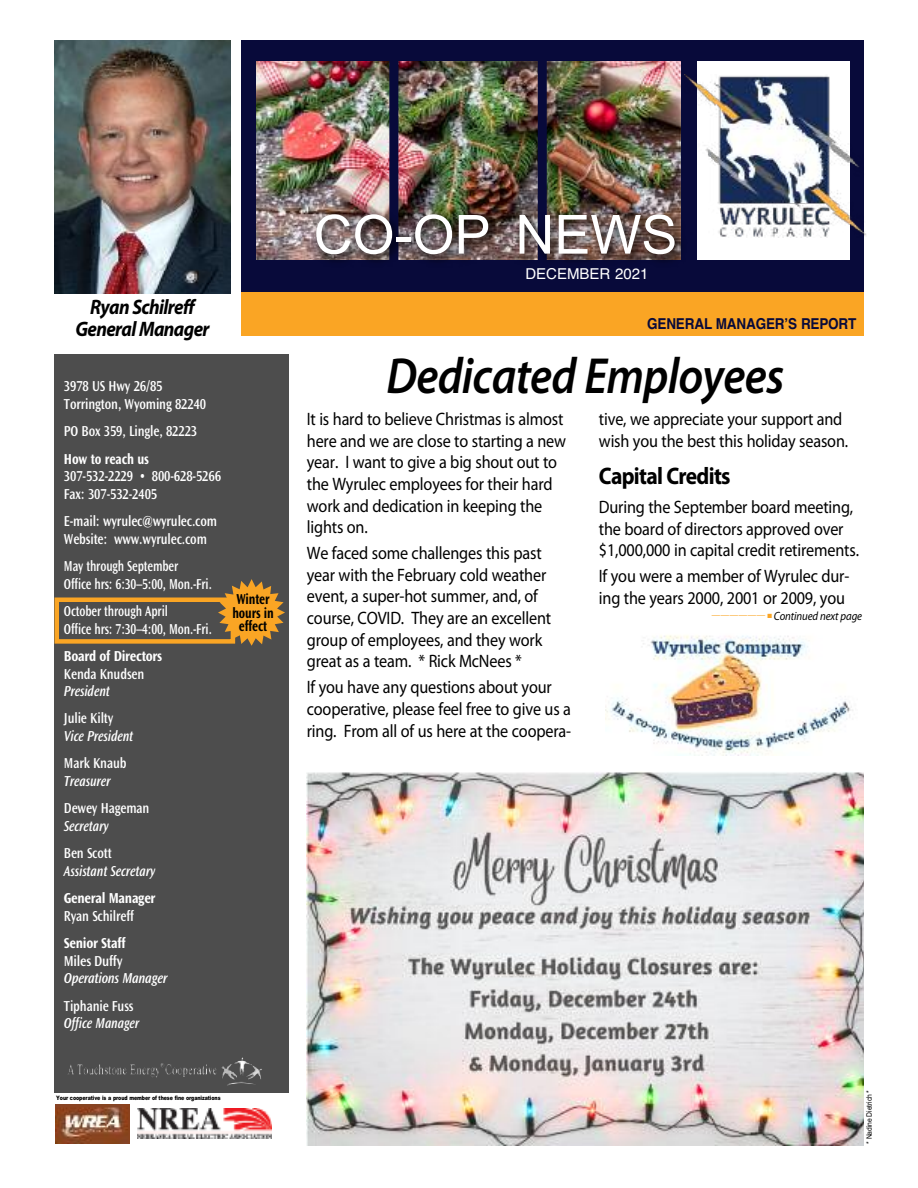
<style>
.page{position:relative;width:918px;height:1188px;background:#fff}
.page>*{position:absolute;margin:0;border:0;box-sizing:border-box;transform-origin:0 0}
.t1{font:54px "Arial";color:#fff}
.t2{font:italic 600 51px "Myriad Pro";letter-spacing:-.015em;color:#000;scale:.9 1}
.t3{font:700 24px "Myriad Pro";letter-spacing:-.035em;color:#000;scale:.9 1}
.t4{font:italic 700 21px/22.5px "Myriad Pro";letter-spacing:-.03em;color:#000;text-align:center;scale:.9 1}
.t5{font:18px/21.6px "Myriad Pro";letter-spacing:-.01em;color:#000;scale:.9 1}
.t6{font:600 15px/17.2px "Ocean Sans Std";letter-spacing:-.01em;color:#fff;scale:.84 1}
.t7{font:600 15px/17.2px "Ocean Sans Std";letter-spacing:-.01em;color:#fff;scale:.78 1}
.t8{font:italic 600 15px "Ocean Sans Std";letter-spacing:-.01em;color:#fff;scale:.84 1}
.t9{font:700 15px "Ocean Sans Std";letter-spacing:-.02em;color:#fff;scale:.88 1}
.t10{font:700 15px "Helvetica";letter-spacing:-.01em;color:#080a3a;scale:.9 1}
.t11{font:700 15px/13.5px "Ocean Sans Std";letter-spacing:-.01em;color:#000;text-align:center;scale:.8 1}
.t12{font:italic 600 15px "Ocean Sans Std";letter-spacing:-.01em;color:#fff;scale:.88 1}
.t13{font:700 15px "Ocean Sans Std";letter-spacing:-.02em;color:#fff;scale:.84 1}
.t14{font:15px "Helvetica";color:#fff}
.t15{font:600 15px "Ocean Sans Std";letter-spacing:-.01em;color:#fff;scale:.88 1}
.t16{font:italic 12px "Myriad Pro";letter-spacing:-.01em;color:#000;scale:.9 1}
.t17{font:7.5px "Arial";letter-spacing:-.01em;color:#000;scale:.9 1}
.t18{font:900 6px "Arial";letter-spacing:-.015em;color:#000;scale:.8 1}
.s1{font-size:9px;color:#faa524}
.s2{color:#faa524}
</style>
<div class="page">
<img style="left:56px;top:1105px;width:74px;height:38px">
<div style="left:54px;top:354px;width:235px;height:739px;background:#4d4d4d"></div>
<img style="left:138px;top:1109px;width:133px;height:29px">
<div style="left:55px;top:597px;width:180px;height:47px;border:4px solid #faa524"></div>
<svg style="left:218px;top:579px;width:67px;height:67px"></svg>
<div style="left:242px;top:40px;width:622px;height:253px;background:#080a3a"></div>
<img style="left:256px;top:61px;width:424px;height:137px">
<div style="left:698px;top:61px;width:152px;height:199px;background:#fff"></div>
<div style="left:242px;top:293px;width:622px;height:43px;background:#faa524"></div>
<img style="left:684px;top:74px;width:182px;height:163px">
<div style="left:538px;top:57px;width:9px;height:211px;background:#080a3a"></div>
<div style="left:389px;top:58px;width:9px;height:210px;background:#080a3a"></div>
<img style="left:225px;top:198px;width:504px;height:107px">
<img style="left:130px;top:1064px;width:67px;height:13px">
<img style="left:55px;top:40px;width:175px;height:253px">
<img style="left:307px;top:772px;width:557px;height:373px">
<img style="left:605px;top:635px;width:248px;height:120px">
<p class="t4" style="left:75px;top:297px;width:151px">Ryan Schilreff<br>General Manager</p>
<p class="t6" style="left:64px;top:379px;width:171px">3978 US Hwy 26/85<br>Torrington, Wyoming 82240</p>
<p class="t6" style="left:64px;top:424px;width:160px">PO Box 359, Lingle, 82223</p>
<p class="t13" style="left:64px;top:453px;width:103px">How to reach us</p>
<p class="t6" style="left:64px;top:469px;width:188px">307-532-2229 • 800-628-5266<br>Fax: 307-532-2405</p>
<p class="t6" style="left:64px;top:514px;width:184px">E-mail: wyrulec@wyrulec.com<br>Website: www.wyrulec.com</p>
<p class="t7" style="left:64px;top:559px;width:191px">May through September<br>Office hrs: 6:30–5:00, Mon.-Fri.</p>
<p class="t7" style="left:64px;top:604px;width:191px">October through April<br>Office hrs: 7:30–4:00, Mon.-Fri.</p>
<p class="t9" style="left:64px;top:650px;width:113px">Board of Directors</p>
<p class="t6" style="left:64px;top:666px;width:97px">Kenda Knudsen</p>
<p class="t8" style="left:64px;top:685px;width:56px">President</p>
<p class="t6" style="left:64px;top:711px;width:60px">Julie Kilty</p>
<p class="t8" style="left:64px;top:730px;width:84px">Vice President</p>
<p class="t6" style="left:64px;top:756px;width:76px">Mark Knaub</p>
<p class="t8" style="left:64px;top:775px;width:57px">Treasurer</p>
<p class="t6" style="left:64px;top:801px;width:103px">Dewey Hageman</p>
<p class="t8" style="left:64px;top:820px;width:55px">Secretary</p>
<p class="t6" style="left:64px;top:846px;width:59px">Ben Scott</p>
<p class="t8" style="left:64px;top:865px;width:111px">Assistant Secretary</p>
<p class="t9" style="left:64px;top:892px;width:106px">General Manager</p>
<p class="t6" style="left:64px;top:908px;width:85px">Ryan Schilreff</p>
<p class="t9" style="left:64px;top:937px;width:72px">Senior Staff</p>
<p class="t15" style="left:64px;top:955px;width:68px">Miles Duffy</p>
<p class="t12" style="left:64px;top:972px;width:119px">Operations Manager</p>
<p class="t6" style="left:64px;top:998px;width:84px">Tiphanie Fuss</p>
<p class="t8" style="left:64px;top:1017px;width:91px">Office Manager</p>
<p class="t11" style="left:232px;top:593px;width:53px">Winter hours in effect</p>
<p class="t18" style="left:56px;top:1094px;width:207px">Your cooperative is a proud member of these fine organizations</p>
<h1 class="t1" style="left:314px;top:203px;width:365px">CO-OP NEWS</h1>
<p class="t14" style="left:525px;top:265px;width:124px">DECEMBER 2021</p>
<p class="t10" style="left:647px;top:315px;width:234px">GENERAL MANAGER’S REPORT</p>
<h2 class="t2" style="left:387px;top:357px;width:443px">Dedicated Employees</h2>
<p class="t5" style="left:307px;top:410px;width:290px">It is hard to believe Christmas is almost here and we are close to starting a new year. I want to give a big shout out to the Wyrulec employees for their hard work and dedication in keeping the lights on.</p>
<p class="t5" style="left:307px;top:544px;width:273px">We faced some challenges this past year with the February cold weather event, a super-hot summer, and, of course, COVID. They are an excellent group of employees, and they work great as a team. * Rick McNees *</p>
<p class="t5" style="left:307px;top:678px;width:295px">If you have any questions about your cooperative, please feel free to give us a ring. From all of us here at the coopera-</p>
<p class="t5" style="left:599px;top:410px;width:278px">tive, we appreciate your support and wish you the best this holiday season.</p>
<h3 class="t3" style="left:599px;top:467px;width:148px">Capital Credits</h3>
<p class="t5" style="left:599px;top:498px;width:291px">During the September board meeting, the board of directors approved over $1,000,000 in capital credit retirements.</p>
<p class="t5" style="left:599px;top:567px;width:280px">If you were a member of Wyrulec dur&shy;ing the years 2000, 2001 or 2009, you</p>
<p class="t16" style="left:712px;top:611px;width:169px"><span class="s1">——————</span> <span class="s2">■</span> Continued next page</p>
<p class="t17" style="left:865px;top:1144px;width:61px;rotate:-90deg">* Nadine Dietrich *</p>
</div>
